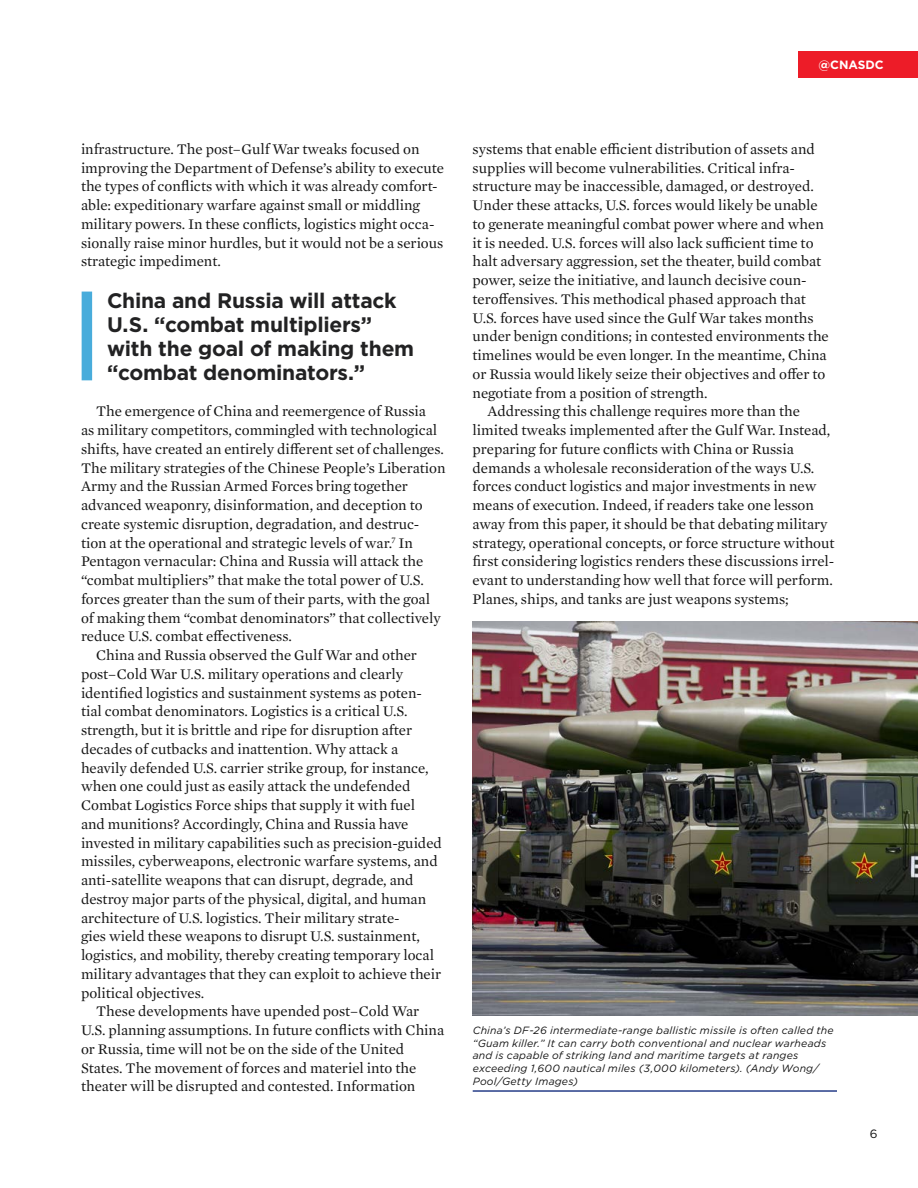
<style>
.page{position:relative;width:918px;height:1188px;background:#fff}
.page>*{position:absolute;margin:0;border:0;box-sizing:border-box;transform-origin:0 0}
.t1{font:700 21px/24px "Gotham";letter-spacing:-.01em;color:#222223}
.t2{font:15px/18.8px "Mercury Text G1";color:#141414}
.t3{font:700 12px "Gotham";color:#fff}
.t4{font:12px "Gotham";color:#141414}
.t5{font:italic 10.5px/12.8px "Gotham";letter-spacing:.015em;color:#141414}
</style>
<div class="page">
<div style="left:798px;top:51px;width:120px;height:27px;background:#ed1c28"></div>
<div style="left:82px;top:292px;width:10px;height:88px;background:#48acdb"></div>
<img style="left:473px;top:621px;width:445px;height:395px">
<hr style="left:473px;top:1090px;width:364px;height:2px;background:#263d88">
<p class="t3" style="left:818px;top:57px;width:67px">@CNASDC</p>
<p class="t2" style="left:81px;top:139px;width:365px">infrastructure. The post–Gulf War tweaks focused on improving the Department of Defense’s ability to execute the types of conflicts with which it was already comfort&shy;able: expeditionary warfare against small or middling military powers. In these conflicts, logistics might occa&shy;sionally raise minor hurdles, but it would not be a serious strategic impediment.</p>
<h1 class="t1" style="left:107px;top:289px;width:309px">China and Russia will attack<br>U.S. “combat multipliers” with the goal of making them “combat denominators.”</h1>
<p class="t2" style="left:96px;top:401px;width:331px">The emergence of China and reemergence of Russia</p>
<p class="t2" style="left:81px;top:420px;width:358px">as military competitors, commingled with technological</p>
<p class="t2" style="left:81px;top:439px;width:364px">shifts, have created an entirely different set of challenges.</p>
<p class="t2" style="left:81px;top:457px;width:366px">The military strategies of the Chinese People’s Liberation</p>
<p class="t2" style="left:81px;top:476px;width:329px">Army and the Russian Armed Forces bring together</p>
<p class="t2" style="left:81px;top:495px;width:343px">advanced weaponry, disinformation, and deception to</p>
<p class="t2" style="left:81px;top:514px;width:340px">create systemic disruption, degradation, and destruc-</p>
<p class="t2" style="left:81px;top:532px;width:334px">tion at the operational and strategic levels of war.<sup>7</sup> In</p>
<p class="t2" style="left:81px;top:551px;width:344px">Pentagon vernacular: China and Russia will attack the</p>
<p class="t2" style="left:81px;top:570px;width:344px">“combat multipliers” that make the total power of U.S.</p>
<p class="t2" style="left:81px;top:589px;width:351px">forces greater than the sum of their parts, with the goal</p>
<p class="t2" style="left:81px;top:607px;width:361px">of making them “combat denominators” that collectively</p>
<p class="t2" style="left:81px;top:626px;width:212px">reduce U.S. combat effectiveness.</p>
<p class="t2" style="left:96px;top:645px;width:322px">China and Russia observed the Gulf War and other</p>
<p class="t2" style="left:81px;top:664px;width:324px">post–Cold War U.S. military operations and clearly</p>
<p class="t2" style="left:81px;top:682px;width:343px">identified logistics and sustainment systems as poten-</p>
<p class="t2" style="left:81px;top:701px;width:328px">tial combat denominators. Logistics is a critical U.S.</p>
<p class="t2" style="left:81px;top:720px;width:333px">strength, but it is brittle and ripe for disruption after</p>
<p class="t2" style="left:81px;top:739px;width:319px">decades of cutbacks and inattention. Why attack a</p>
<p class="t2" style="left:81px;top:757px;width:349px">heavily defended U.S. carrier strike group, for instance,</p>
<p class="t2" style="left:81px;top:776px;width:331px">when one could just as easily attack the undefended</p>
<p class="t2" style="left:81px;top:795px;width:336px">Combat Logistics Force ships that supply it with fuel</p>
<p class="t2" style="left:81px;top:814px;width:329px">and munitions? Accordingly, China and Russia have</p>
<p class="t2" style="left:81px;top:832px;width:362px">invested in military capabilities such as precision-guided</p>
<p class="t2" style="left:81px;top:851px;width:358px">missiles, cyberweapons, electronic warfare systems, and</p>
<p class="t2" style="left:81px;top:870px;width:334px">anti-satellite weapons that can disrupt, degrade, and</p>
<p class="t2" style="left:81px;top:889px;width:347px">destroy major parts of the physical, digital, and human</p>
<p class="t2" style="left:81px;top:907px;width:320px">architecture of U.S. logistics. Their military strate-</p>
<p class="t2" style="left:81px;top:926px;width:340px">gies wield these weapons to disrupt U.S. sustainment,</p>
<p class="t2" style="left:81px;top:945px;width:355px">logistics, and mobility, thereby creating temporary local</p>
<p class="t2" style="left:81px;top:964px;width:362px">military advantages that they can exploit to achieve their</p>
<p class="t2" style="left:81px;top:982px;width:125px">political objectives.</p>
<p class="t2" style="left:96px;top:1001px;width:325px">These developments have upended post–Cold War</p>
<p class="t2" style="left:81px;top:1020px;width:365px">U.S. planning assumptions. In future conflicts with China</p>
<p class="t2" style="left:81px;top:1039px;width:325px">or Russia, time will not be on the side of the United</p>
<p class="t2" style="left:81px;top:1057px;width:337px">States. The movement of forces and materiel into the</p>
<p class="t2" style="left:81px;top:1076px;width:336px">theater will be disrupted and contested. Information</p>
<p class="t2" style="left:473px;top:139px;width:344px">systems that enable efficient distribution of assets and</p>
<p class="t2" style="left:473px;top:157px;width:324px">supplies will become vulnerabilities. Critical infra-</p>
<p class="t2" style="left:473px;top:176px;width:343px">structure may be inaccessible, damaged, or destroyed.</p>
<p class="t2" style="left:473px;top:195px;width:347px">Under these attacks, U.S. forces would likely be unable</p>
<p class="t2" style="left:473px;top:214px;width:353px">to generate meaningful combat power where and when</p>
<p class="t2" style="left:473px;top:232px;width:343px">it is needed. U.S. forces will also lack sufficient time to</p>
<p class="t2" style="left:473px;top:251px;width:350px">halt adversary aggression, set the theater, build combat</p>
<p class="t2" style="left:473px;top:270px;width:336px">power, seize the initiative, and launch decisive coun-</p>
<p class="t2" style="left:473px;top:289px;width:335px">teroffensives. This methodical phased approach that</p>
<p class="t2" style="left:473px;top:307px;width:343px">U.S. forces have used since the Gulf War takes months</p>
<p class="t2" style="left:473px;top:326px;width:358px">under benign conditions; in contested environments the</p>
<p class="t2" style="left:473px;top:345px;width:356px">timelines would be even longer. In the meantime, China</p>
<p class="t2" style="left:473px;top:364px;width:354px">or Russia would likely seize their objectives and offer to</p>
<p class="t2" style="left:473px;top:382px;width:237px">negotiate from a position of strength.</p>
<p class="t2" style="left:488px;top:401px;width:314px">Addressing this challenge requires more than the</p>
<p class="t2" style="left:473px;top:420px;width:359px">limited tweaks implemented after the Gulf War. Instead,</p>
<p class="t2" style="left:473px;top:439px;width:323px">preparing for future conflicts with China or Russia</p>
<p class="t2" style="left:473px;top:457px;width:343px">demands a wholesale reconsideration of the ways U.S.</p>
<p class="t2" style="left:473px;top:476px;width:345px">forces conduct logistics and major investments in new</p>
<p class="t2" style="left:473px;top:495px;width:343px">means of execution. Indeed, if readers take one lesson</p>
<p class="t2" style="left:473px;top:514px;width:357px">away from this paper, it should be that debating military</p>
<p class="t2" style="left:473px;top:532px;width:364px">strategy, operational concepts, or force structure without</p>
<p class="t2" style="left:473px;top:551px;width:363px">first considering logistics renders these discussions irrel-</p>
<p class="t2" style="left:473px;top:570px;width:362px">evant to understanding how well that force will perform.</p>
<p class="t2" style="left:473px;top:589px;width:318px">Planes, ships, and tanks are just weapons systems;</p>
<p class="t5" style="left:473px;top:1024px;width:362px">China’s DF-26 intermediate-range ballistic missile is often called the “Guam killer.” It can carry both conventional and nuclear warheads and is capable of striking land and maritime targets at ranges exceeding 1,600 nautical miles (3,000 kilometers). (Andy Wong/ Pool/Getty Images)</p>
<p class="t4" style="left:870px;top:1126px;width:9px">6</p>
</div>
